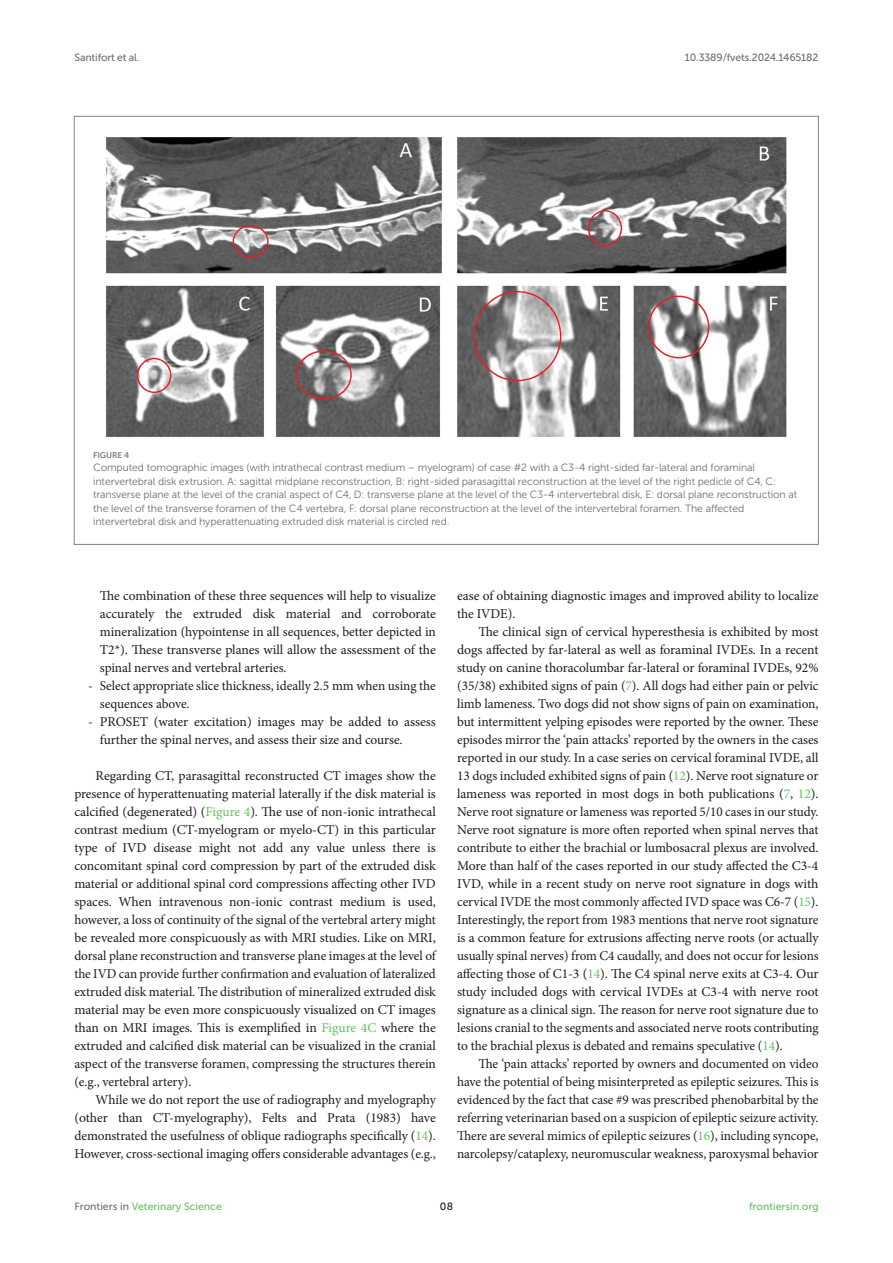
<style>
.page{position:relative;width:893px;height:1263px;background:#fff}
.page>*{position:absolute;margin:0;border:0;box-sizing:border-box;transform-origin:0 0}
.TEXT{font:13.5px/18px "Minion Pro";letter-spacing:-.005em;color:#1b1c1b;text-align:justify}
.BL_MID{font:13.5px/18px "Minion Pro";letter-spacing:-.005em;color:#1b1c1b;text-align:justify}
.BL_BLW{font:13.5px/18px "Minion Pro";letter-spacing:-.005em;color:#1b1c1b}
.FIG_LEG{font:10.5px/13.5px "Museo Sans 300";letter-spacing:-.01em;color:#706f70}
.t1{font:10.5px "Museo Sans 500";color:#65c161}
.t2{font:10.5px "Museo Sans 500";letter-spacing:-.015em;color:#706f70}
.t3{font:10.5px "Museo Sans 500";color:#1b1c1b}
.FIG_HD{font:8.25px "Museo Sans 700";letter-spacing:-.01em;color:#7e7f7f}
.s1{color:#65c161}
.s2{color:#706f70}
</style>
<div class="page">
<img style="left:106px;top:137px;width:681px;height:300px">
<p class="t2" style="left:74px;top:51px;width:67px">Santifort et al.</p>
<p class="t2" style="left:685px;top:51px;width:135px">10.3389/fvets.2024.1465182</p>
<p class="FIG_HD" style="left:93px;top:450px;width:37px">FIGURE 4</p>
<p class="FIG_LEG" style="left:93px;top:461px;width:706px">Computed tomographic images (with intrathecal contrast medium – myelogram) of case #2 with a C3-4 right-sided far-lateral and foraminal intervertebral disk extrusion. A: sagittal midplane reconstruction, B: right-sided parasagittal reconstruction at the level of the right pedicle of C4, C: transverse plane at the level of the cranial aspect of C4, D: transverse plane at the level of the C3-4 intervertebral disk, E: dorsal plane reconstruction at the level of the transverse foramen of the C4 vertebra, F: dorsal plane reconstruction at the level of the intervertebral foramen. The affected intervertebral disk and hyperattenuating extruded disk material is circled red.</p>
<p class="BL_MID" style="left:100px;top:587px;width:337px">The combination of these three sequences will help to visualize accurately the extruded disk material and corroborate mineralization (hypointense in all sequences, better depicted in T2*). These transverse planes will allow the assessment of the spinal nerves and vertebral arteries.</p>
<p class="BL_MID" style="left:100px;top:677px;width:337px;text-indent:-12px">- Select appropriate slice thickness, ideally 2.5 mm when using the sequences above.</p>
<p class="BL_BLW" style="left:100px;top:713px;width:337px;text-indent:-12px">- PROSET (water excitation) images may be added to assess further the spinal nerves, and assess their size and course.</p>
<p class="TEXT" style="left:74px;top:767px;width:363px;text-indent:21px">Regarding CT, parasagittal reconstructed CT images show the presence of hyperattenuating material laterally if the disk material is calcified (degenerated) (<span class="s1">Figure 4</span>). The use of non-ionic intrathecal contrast medium (CT-myelogram or myelo-CT) in this particular type of IVD disease might not add any value unless there is concomitant spinal cord compression by part of the extruded disk material or additional spinal cord compressions affecting other IVD spaces. When intravenous non-ionic contrast medium is used, however, a loss of continuity of the signal of the vertebral artery might be revealed more conspicuously as with MRI studies. Like on MRI, dorsal plane reconstruction and transverse plane images at the level of the IVD can provide further confirmation and evaluation of lateralized extruded disk material. The distribution of mineralized extruded disk material may be even more conspicuously visualized on CT images than on MRI images. This is exemplified in <span class="s1">Figure 4C</span> where the extruded and calcified disk material can be visualized in the cranial aspect of the transverse foramen, compressing the structures therein (e.g., vertebral artery).</p>
<p class="TEXT" style="left:74px;top:1091px;width:363px;text-indent:21px">While we do not report the use of radiography and myelography (other than CT-myelography), Felts and Prata (1983) have demonstrated the usefulness of oblique radiographs specifically (<span class="s1">14</span>).<br>However, cross-sectional imaging offers considerable advantages (e.g.,</p>
<p class="TEXT" style="left:457px;top:587px;width:363px">ease of obtaining diagnostic images and improved ability to localize the IVDE).</p>
<p class="TEXT" style="left:457px;top:623px;width:363px;text-indent:21px">The clinical sign of cervical hyperesthesia is exhibited by most dogs affected by far-lateral as well as foraminal IVDEs. In a recent study on canine thoracolumbar far-lateral or foraminal IVDEs, 92% (35/38) exhibited signs of pain (<span class="s1">7</span>). All dogs had either pain or pelvic limb lameness. Two dogs did not show signs of pain on examination, but intermittent yelping episodes were reported by the owner. These episodes mirror the ‘pain attacks’ reported by the owners in the cases reported in our study. In a case series on cervical foraminal IVDE, all 13 dogs included exhibited signs of pain (<span class="s1">12</span>). Nerve root signature or lameness was reported in most dogs in both publications (<span class="s1">7</span>, <span class="s1">12</span>).<br>Nerve root signature or lameness was reported 5/10 cases in our study.<br>Nerve root signature is more often reported when spinal nerves that contribute to either the brachial or lumbosacral plexus are involved.<br>More than half of the cases reported in our study affected the C3-4<br>IVD, while in a recent study on nerve root signature in dogs with cervical IVDE the most commonly affected IVD space was C6-7 (<span class="s1">15</span>).<br>Interestingly, the report from 1983 mentions that nerve root signature is a common feature for extrusions affecting nerve roots (or actually usually spinal nerves) from C4 caudally, and does not occur for lesions affecting those of C1-3 (<span class="s1">14</span>). The C4 spinal nerve exits at C3-4. Our study included dogs with cervical IVDEs at C3-4 with nerve root signature as a clinical sign. The reason for nerve root signature due to lesions cranial to the segments and associated nerve roots contributing to the brachial plexus is debated and remains speculative (<span class="s1">14</span>).</p>
<p class="TEXT" style="left:457px;top:1055px;width:363px;text-indent:21px">The ‘pain attacks’ reported by owners and documented on video have the potential of being misinterpreted as epileptic seizures. This is evidenced by the fact that case #9 was prescribed phenobarbital by the referring veterinarian based on a suspicion of epileptic seizure activity.<br>There are several mimics of epileptic seizures (<span class="s1">16</span>), including syncope, narcolepsy/cataplexy, neuromuscular weakness, paroxysmal behavior</p>
<p class="t1" style="left:74px;top:1200px;width:149px"><span class="s2">Frontiers in</span> Veterinary Science</p>
<p class="t3" style="left:440px;top:1200px;width:15px">08</p>
<p class="t1" style="left:749px;top:1200px;width:71px">frontiersin.org</p>
</div>
